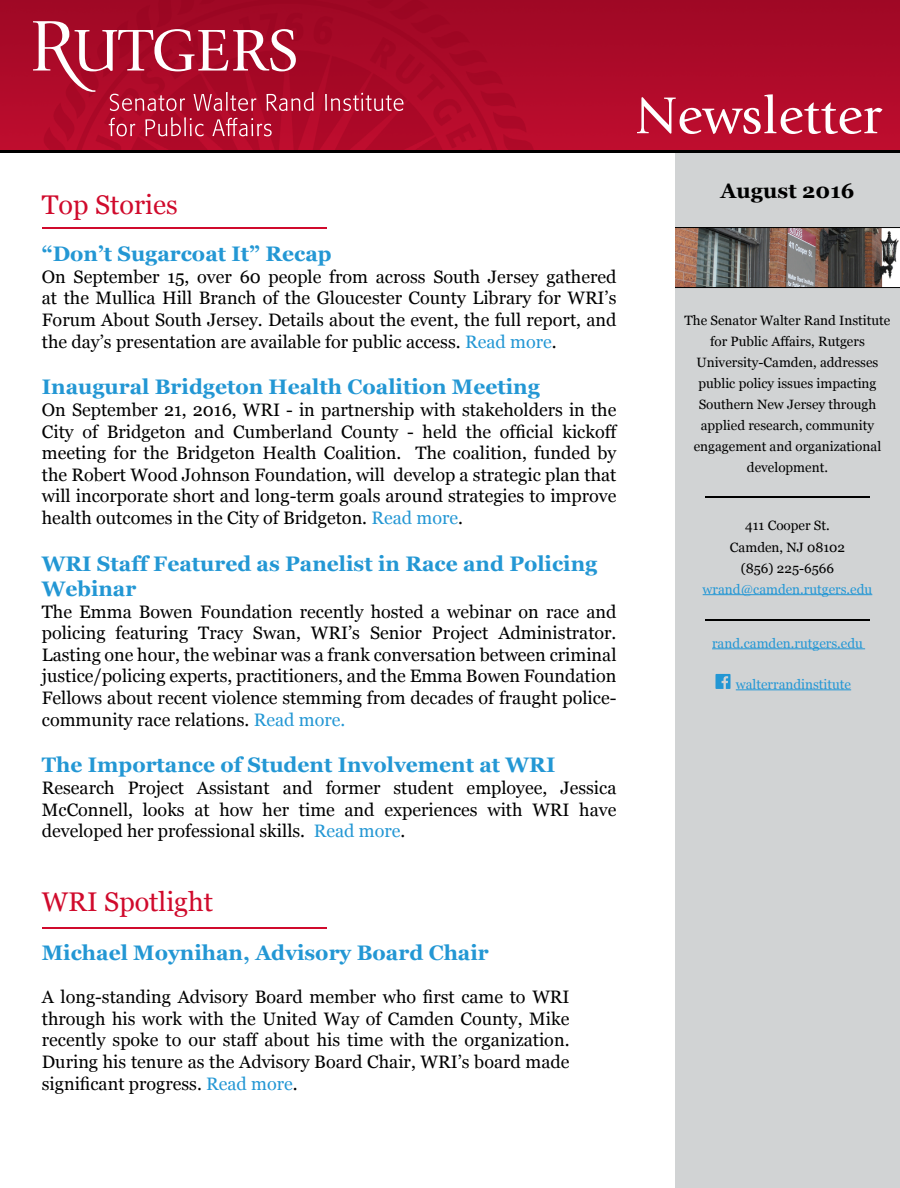
<style>
.page{position:relative;width:900px;height:1188px;background:#fff}
.page>*{position:absolute;margin:0;border:0;box-sizing:border-box;transform-origin:0 0}
.t1{font:54px "Giovanni Std";color:#fff}
.t2{font:27px "Georgia";color:#d00a2c}
.t3{font:700 21px/25.2px "Georgia";color:#2397d4}
.t4{font:700 21px "Georgia";letter-spacing:.005em;color:#000}
.t5{font:18px/21.6px "Georgia";color:#000;text-align:justify}
.t6{font:13.5px/21px "Georgia";color:#000;text-align:center}
.t7{font:13.5px "Georgia";color:#2397d4}
.s1{color:#2397d4}
</style>
<div class="page">
<div style="left:675px;top:153px;width:225px;height:1035px;background:#d1d3d4"></div>
<img style="left:0;top:0;width:900px;height:150px">
<hr style="left:0;top:150px;width:900px;height:3px;background:#000">
<hr style="left:712px;top:648px;width:153px;height:1px;background:#2397d4">
<svg style="left:716px;top:674px;width:15px;height:15px"></svg>
<hr style="left:42px;top:227px;width:285px;height:1px;background:#d00a2c">
<hr style="left:42px;top:927px;width:285px;height:1px;background:#d00a2c">
<hr style="left:703px;top:594px;width:169px;height:1px;background:#2397d4">
<hr style="left:705px;top:496px;width:165px;height:1px;background:#000">
<hr style="left:705px;top:620px;width:165px;height:1px;background:#000">
<img style="left:675px;top:228px;width:225px;height:59px">
<hr style="left:675px;top:287px;width:225px;height:1px;background:#000">
<hr style="left:675px;top:227px;width:225px;height:1px;background:#000">
<hr style="left:736px;top:690px;width:115px;height:1px;background:#2397d4">
<svg style="left:325px;top:93px;width:78px;height:18px"></svg>
<svg style="left:109px;top:118px;width:26px;height:18px"></svg>
<svg style="left:145px;top:117px;width:59px;height:19px"></svg>
<svg style="left:212px;top:118px;width:60px;height:18px"></svg>
<svg style="left:33px;top:21px;width:281px;height:90px;background:#b6324b"></svg>
<h1 class="t1" style="left:635px;top:85px;width:248px">Newsletter</h1>
<h2 class="t2" style="left:42px;top:189px;width:137px">Top Stories</h2>
<p class="t3" style="left:42px;top:241px;width:291px">“Don’t Sugarcoat It” Recap</p>
<p class="t5" style="left:42px;top:266px;width:576px">On September 15, over 60 people from across South Jersey gathered at the Mullica Hill Branch of the Gloucester County Library for WRI’s Forum About South Jersey. Details about the event, the full report, and the day’s presentation are available for public access. <span class="s1">Read more</span>.</p>
<p class="t3" style="left:42px;top:375px;width:499px">Inaugural Bridgeton Health Coalition Meeting</p>
<p class="t5" style="left:42px;top:399px;width:576px">On September 21, 2016, WRI - in partnership with stakeholders in the City of Bridgeton and Cumberland County - held the official kickoff meeting for the Bridgeton Health Coalition. The coalition, funded by the Robert Wood Johnson Foundation, will develop a strategic plan that will incorporate short and long-term goals around strategies to improve health outcomes in the City of Bridgeton. <span class="s1">Read more</span>.</p>
<p class="t3" style="left:42px;top:551px;width:557px">WRI Staff Featured as Panelist in Race and Policing<br>Webinar</p>
<p class="t5" style="left:42px;top:601px;width:576px">The Emma Bowen Foundation recently hosted a webinar on race and policing featuring Tracy Swan, WRI’s Senior Project Administrator.<br>Lasting one hour, the webinar was a frank conversation between criminal justice/policing experts, practitioners, and the Emma Bowen Foundation Fellows about recent violence stemming from decades of fraught police&shy;community race relations. <span class="s1">Read more.</span></p>
<p class="t3" style="left:42px;top:753px;width:515px">The Importance of Student Involvement at WRI</p>
<p class="t5" style="left:42px;top:777px;width:576px">Research Project Assistant and former student employee, Jessica McConnell, looks at how her time and experiences with WRI have developed her professional skills. <span class="s1">Read more</span>.</p>
<p class="t4" style="left:721px;top:178px;width:135px">August 2016</p>
<p class="t6" style="left:685px;top:310px;width:207px">The Senator Walter Rand Institute for Public Affairs, Rutgers<br>University-Camden, addresses public policy issues impacting<br>Southern New Jersey through applied research, community engagement and organizational development.</p>
<p class="t6" style="left:730px;top:516px;width:117px">411 Cooper St.<br>Camden, NJ 08102 (856) 225-6566</p>
<p class="t7" style="left:703px;top:581px;width:171px">wrand@camden.rutgers.edu</p>
<p class="t7" style="left:712px;top:635px;width:152px">rand.camden.rutgers.edu</p>
<p class="t7" style="left:736px;top:676px;width:117px">walterrandinstitute</p>
<h2 class="t2" style="left:42px;top:886px;width:173px">WRI Spotlight</h2>
<p class="t3" style="left:42px;top:940px;width:448px">Michael Moynihan, Advisory Board Chair</p>
<p class="t5" style="left:42px;top:987px;width:529px">A long-standing Advisory Board member who first came to WRI through his work with the United Way of Camden County, Mike recently spoke to our staff about his time with the organization.<br>During his tenure as the Advisory Board Chair, WRI’s board made significant progress. <span class="s1">Read more</span>.</p>
</div>
